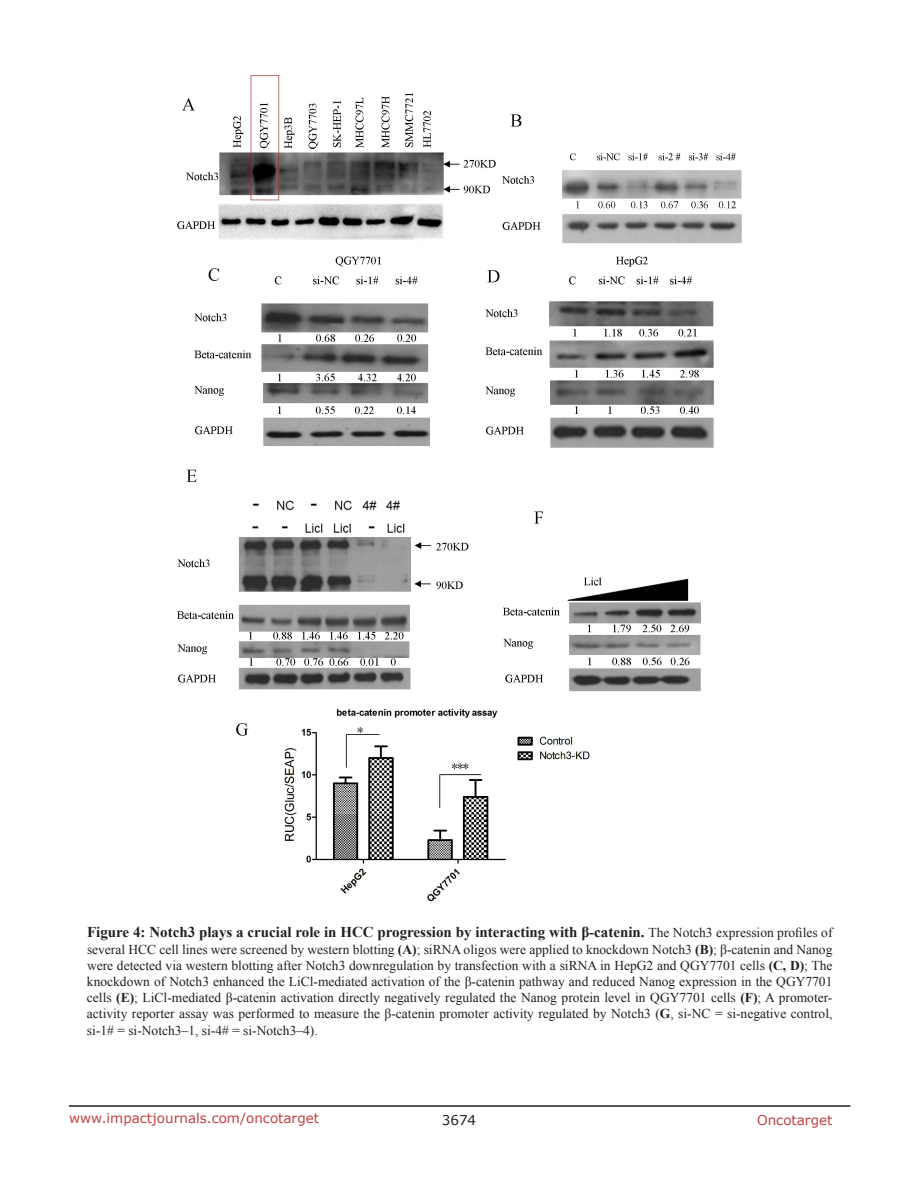
<style>
.page{position:relative;width:918px;height:1188px;background:#fff}
.page>*{position:absolute;margin:0;border:0;box-sizing:border-box;transform-origin:0 0}
.FigureText{font:700 15px "Times New Roman";color:#231f20}
.FigureText-2{font:13.5px/16.2px "Times New Roman";color:#231f20;text-align:justify}
.t1{font:13.5px "Verdana";color:#c24141}
.t2{font:13.5px "Verdana";color:#231f20}
.s1{font-weight:400;font-size:13.5px}
.s2{font-weight:700}
</style>
<div class="page">
<hr style="left:69px;top:1105px;width:781px;height:2px;background:#231f20">
<img style="left:178px;top:76px;width:564px;height:826px">
<p class="FigureText" style="left:87px;top:922px;width:747px">Figure 4: Notch3 plays a crucial role in HCC progression by interacting with β-catenin. <span class="s1">The Notch3 expression profiles of</span></p>
<p class="FigureText-2" style="left:87px;top:941px;width:747px">several HCC cell lines were screened by western blotting <span class="s2">(A)</span>; siRNA oligos were applied to knockdown Notch3 <span class="s2">(B)</span>; β-catenin and Nanog were detected via western blotting after Notch3 downregulation by transfection with a siRNA in HepG2 and QGY7701 cells <span class="s2">(C, D)</span>; The knockdown of Notch3 enhanced the LiCl-mediated activation of the β-catenin pathway and reduced Nanog expression in the QGY7701 cells <span class="s2">(E)</span>; LiCl-mediated β-catenin activation directly negatively regulated the Nanog protein level in QGY7701 cells <span class="s2">(F)</span>; A promoter&shy;activity reporter assay was performed to measure the β-catenin promoter activity regulated by Notch3 (<span class="s2">G</span>, si-NC = si-negative control, si-1# = si-Notch3–1, si-4# = si-Notch3–4).</p>
<p class="t1" style="left:69px;top:1109px;width:252px">www.impactjournals.com/oncotarget</p>
<p class="t2" style="left:442px;top:1111px;width:36px">3674</p>
<p class="t1" style="left:757px;top:1111px;width:77px">Oncotarget</p>
</div>
